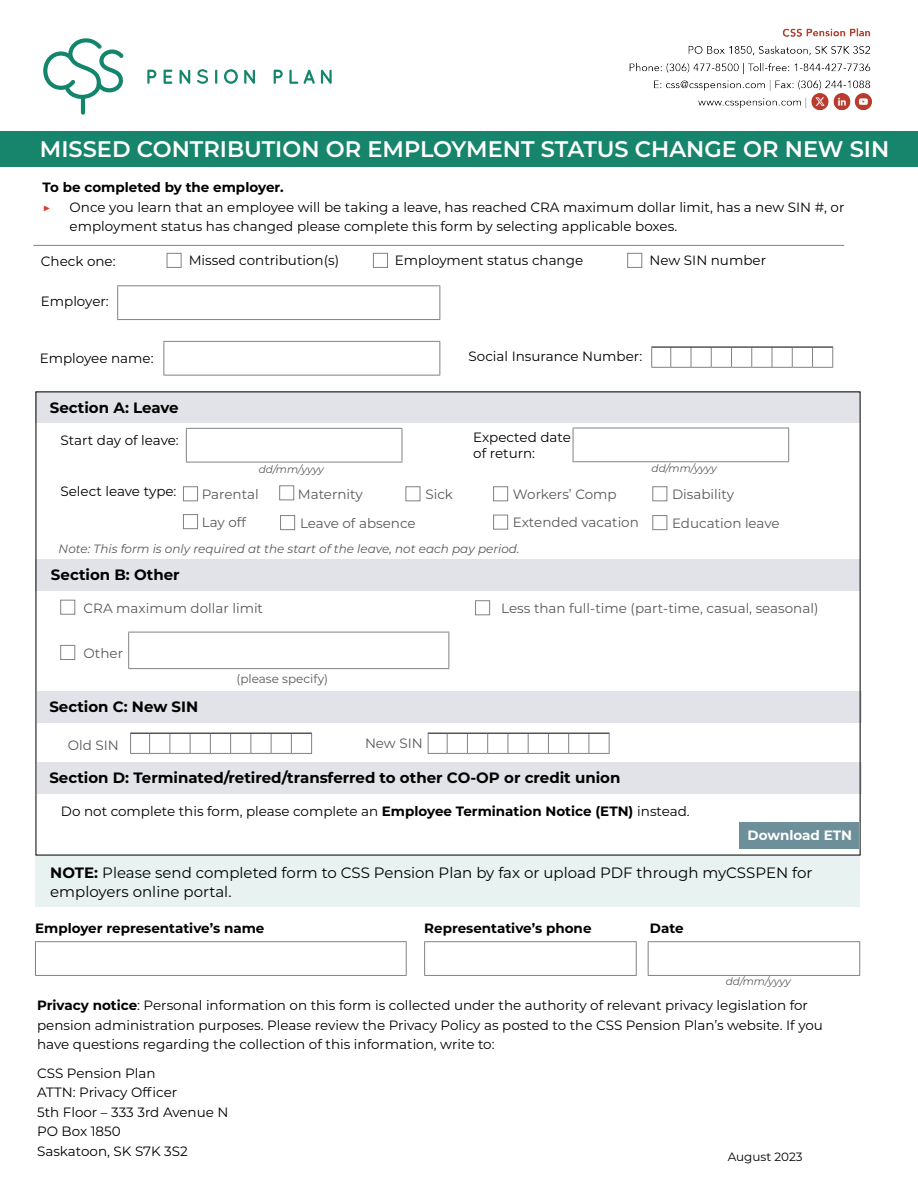
<style>
.page{position:relative;width:918px;height:1188px;background:#fff}
.page>*{position:absolute;margin:0;border:0;box-sizing:border-box;transform-origin:0 0}
.t1{font:600 22.5px "Montserrat";color:#fff}
.t2{font:700 15px "Montserrat";color:#000}
.t3{font:15px/19.5px "Montserrat";color:#000}
.t4{font:13.5px/19.5px "Montserrat";color:#000}
.t5{font:13.5px "Montserrat";color:#58595b}
.t6{font:700 13.5px "Montserrat";color:#000}
.t7{font:700 13.5px "Montserrat";color:#fff}
.t8{font:13.5px "Montserrat";color:#db3827}
.t9{font:italic 12px "Montserrat";color:#58595b}
.t10{font:12px "Montserrat";color:#58595b}
.t11{font:12px "Montserrat";color:#000}
.t12{font:italic 10.5px "Montserrat";letter-spacing:-.005em;color:#58595b}
.s1{font-weight:700}
</style>
<div class="page">
<div style="left:37px;top:691px;width:825px;height:31px;background:#e1e3e8"></div>
<div style="left:36px;top:559px;width:824px;height:32px;background:#e1e3e8"></div>
<div style="left:37px;top:762px;width:825px;height:32px;background:#e1e3e8"></div>
<svg style="left:651px;top:347px;width:182px;height:21px"></svg>
<hr style="left:117px;top:285px;width:323px;height:1px;background:#808285">
<hr style="left:117px;top:286px;width:1px;height:33px;background:#808285">
<hr style="left:440px;top:286px;width:1px;height:33px;background:#808285">
<hr style="left:117px;top:319px;width:323px;height:1px;background:#808285">
<hr style="left:163px;top:341px;width:277px;height:1px;background:#808285">
<hr style="left:163px;top:342px;width:1px;height:33px;background:#808285">
<hr style="left:440px;top:342px;width:1px;height:33px;background:#808285">
<hr style="left:163px;top:375px;width:277px;height:1px;background:#808285">
<div style="left:36px;top:392px;width:824px;height:31px;background:#e1e3e8"></div>
<div style="left:183px;top:487px;width:15px;height:14px;border:1px solid #808285"></div>
<div style="left:279px;top:486px;width:15px;height:14px;border:1px solid #808285"></div>
<div style="left:406px;top:487px;width:14px;height:14px;border:1px solid #808285"></div>
<div style="left:493px;top:487px;width:15px;height:14px;border:1px solid #808285"></div>
<div style="left:653px;top:487px;width:14px;height:14px;border:1px solid #808285"></div>
<div style="left:183px;top:514px;width:15px;height:15px;border:1px solid #808285"></div>
<div style="left:280px;top:515px;width:15px;height:15px;border:1px solid #808285"></div>
<div style="left:493px;top:515px;width:15px;height:14px;border:1px solid #808285"></div>
<div style="left:653px;top:515px;width:14px;height:15px;border:1px solid #808285"></div>
<hr style="left:33px;top:245px;width:811px;height:1px;background:#808285">
<div style="left:167px;top:253px;width:14px;height:15px;border:1px solid #808285"></div>
<div style="left:373px;top:253px;width:15px;height:15px;border:1px solid #808285"></div>
<hr style="left:186px;top:428px;width:216px;height:1px;background:#808285">
<hr style="left:186px;top:429px;width:1px;height:33px;background:#808285">
<hr style="left:402px;top:429px;width:1px;height:33px;background:#808285">
<hr style="left:186px;top:462px;width:216px;height:1px;background:#808285">
<hr style="left:573px;top:428px;width:216px;height:1px;background:#808285">
<hr style="left:573px;top:428px;width:1px;height:33px;background:#808285">
<hr style="left:788px;top:428px;width:1px;height:33px;background:#808285">
<hr style="left:573px;top:461px;width:216px;height:1px;background:#808285">
<div style="left:61px;top:600px;width:14px;height:14px;border:1px solid #808285"></div>
<div style="left:475px;top:601px;width:15px;height:14px;border:1px solid #808285"></div>
<div style="left:61px;top:645px;width:14px;height:15px;border:1px solid #808285"></div>
<hr style="left:128px;top:632px;width:321px;height:1px;background:#808285">
<hr style="left:128px;top:632px;width:1px;height:36px;background:#808285">
<hr style="left:449px;top:632px;width:1px;height:36px;background:#808285">
<hr style="left:128px;top:668px;width:321px;height:1px;background:#808285">
<div style="left:35px;top:855px;width:825px;height:52px;background:#e8f3f1"></div>
<hr style="left:424px;top:941px;width:213px;height:1px;background:#808285">
<hr style="left:424px;top:942px;width:1px;height:33px;background:#808285">
<hr style="left:636px;top:942px;width:1px;height:33px;background:#808285">
<hr style="left:424px;top:975px;width:213px;height:1px;background:#808285">
<hr style="left:648px;top:941px;width:212px;height:1px;background:#808285">
<hr style="left:648px;top:942px;width:1px;height:33px;background:#808285">
<hr style="left:859px;top:942px;width:1px;height:33px;background:#808285">
<hr style="left:648px;top:975px;width:212px;height:1px;background:#808285">
<div style="left:739px;top:822px;width:120px;height:27px;background:#6d8f9a"></div>
<div style="left:628px;top:253px;width:14px;height:15px;border:1px solid #808285"></div>
<svg style="left:130px;top:733px;width:182px;height:21px"></svg>
<svg style="left:428px;top:733px;width:182px;height:21px"></svg>
<hr style="left:35px;top:941px;width:372px;height:1px;background:#808285">
<hr style="left:35px;top:942px;width:1px;height:33px;background:#808285">
<hr style="left:406px;top:942px;width:1px;height:33px;background:#808285">
<hr style="left:35px;top:975px;width:372px;height:1px;background:#808285">
<div style="left:0;top:131px;width:917px;height:35px;background:#16856b"></div>
<svg style="left:43px;top:38px;width:81px;height:61px"></svg>
<hr style="left:81px;top:95px;width:4px;height:20px;background:#13856b;border-radius:2px">
<svg style="left:147px;top:70px;width:9px;height:14px"></svg>
<svg style="left:164px;top:70px;width:8px;height:14px"></svg>
<svg style="left:180px;top:70px;width:10px;height:14px"></svg>
<svg style="left:197px;top:69px;width:11px;height:15px"></svg>
<svg style="left:215px;top:70px;width:2px;height:14px"></svg>
<svg style="left:224px;top:69px;width:14px;height:15px"></svg>
<svg style="left:244px;top:70px;width:11px;height:14px"></svg>
<svg style="left:274px;top:70px;width:9px;height:14px"></svg>
<svg style="left:289px;top:70px;width:26px;height:14px"></svg>
<svg style="left:321px;top:70px;width:11px;height:14px"></svg>
<img style="left:629px;top:28px;width:243px;height:83px">
<h1 class="t1" style="left:40px;top:134px;width:851px">MISSED CONTRIBUTION OR EMPLOYMENT STATUS CHANGE OR NEW SIN</h1>
<p class="t6" style="left:43px;top:178px;width:243px">To be completed by the employer.</p>
<p class="t8" style="left:43px;top:198px;width:10px">▶</p>
<p class="t4" style="left:70px;top:197px;width:776px">Once you learn that an employee will be taking a leave, has reached CRA maximum dollar limit, has a new SIN #, or employment status has changed please complete this form by selecting applicable boxes.</p>
<p class="t4" style="left:41px;top:251px;width:76px">Check one:</p>
<p class="t4" style="left:189px;top:250px;width:152px">Missed contribution(s)</p>
<p class="t4" style="left:395px;top:250px;width:190px">Employment status change</p>
<p class="t4" style="left:41px;top:291px;width:69px">Employer:</p>
<p class="t4" style="left:650px;top:250px;width:118px">New SIN number</p>
<p class="t4" style="left:469px;top:346px;width:175px">Social Insurance Number:</p>
<p class="t4" style="left:40px;top:348px;width:115px">Employee name:</p>
<p class="t2" style="left:50px;top:397px;width:130px">Section A: Leave</p>
<p class="t4" style="left:61px;top:430px;width:120px">Start day of leave:</p>
<p class="t4" style="left:473px;top:429px;width:99px;line-height:16.2px">Expected date of return:</p>
<p class="t4" style="left:61px;top:481px;width:117px">Select leave type:</p>
<p class="t5" style="left:202px;top:485px;width:59px">Parental</p>
<p class="t5" style="left:298px;top:485px;width:66px">Maternity</p>
<p class="t5" style="left:425px;top:485px;width:29px">Sick</p>
<p class="t5" style="left:513px;top:485px;width:105px">Workers’ Comp</p>
<p class="t5" style="left:672px;top:485px;width:64px">Disability</p>
<p class="t5" style="left:202px;top:513px;width:46px">Lay off</p>
<p class="t5" style="left:300px;top:514px;width:117px">Leave of absence</p>
<p class="t5" style="left:513px;top:513px;width:127px">Extended vacation</p>
<p class="t5" style="left:672px;top:514px;width:109px">Education leave</p>
<p class="t12" style="left:259px;top:462px;width:67px">dd/mm/yyyy</p>
<p class="t12" style="left:652px;top:462px;width:67px">dd/mm/yyyy</p>
<p class="t9" style="left:59px;top:541px;width:462px">Note: This form is only required at the start of the leave, not each pay period.</p>
<p class="t2" style="left:51px;top:564px;width:130px">Section B: Other</p>
<p class="t5" style="left:84px;top:599px;width:181px">CRA maximum dollar limit</p>
<p class="t5" style="left:501px;top:599px;width:319px">Less than full-time (part-time, casual, seasonal)</p>
<p class="t5" style="left:84px;top:644px;width:41px">Other</p>
<p class="t10" style="left:237px;top:670px;width:93px">(please specify)</p>
<p class="t2" style="left:49px;top:696px;width:150px">Section C: New SIN</p>
<p class="t5" style="left:68px;top:736px;width:53px">Old SIN</p>
<p class="t5" style="left:365px;top:734px;width:59px">New SIN</p>
<p class="t2" style="left:49px;top:767px;width:573px">Section D: Terminated/retired/transferred to other CO-OP or credit union</p>
<p class="t4" style="left:61px;top:800px;width:630px">Do not complete this form, please complete an <span class="s1">Employee Termination Notice (ETN)</span> instead.</p>
<p class="t7" style="left:748px;top:825px;width:106px">Download ETN</p>
<p class="t3" style="left:50px;top:862px;width:764px"><span class="s1">NOTE:</span> Please send completed form to CSS Pension Plan by fax or upload PDF through myCSSPEN for employers online portal.</p>
<p class="t6" style="left:35px;top:918px;width:231px">Employer representative’s name</p>
<p class="t6" style="left:424px;top:918px;width:169px">Representative’s phone</p>
<p class="t6" style="left:650px;top:918px;width:35px">Date</p>
<p class="t12" style="left:726px;top:975px;width:67px">dd/mm/yyyy</p>
<p class="t4" style="left:37px;top:995px;width:787px"><span class="s1">Privacy notice</span>: Personal information on this form is collected under the authority of relevant privacy legislation for pension administration purposes. Please review the Privacy Policy as posted to the CSS Pension Plan’s website. If you have questions regarding the collection of this information, write to:</p>
<p class="t4" style="left:37px;top:1063px;width:193px">CSS Pension Plan<br>ATTN: Privacy Officer<br>5th Floor – 333 3rd Avenue N<br>PO Box 1850<br>Saskatoon, SK S7K 3S2</p>
<p class="t11" style="left:728px;top:1148px;width:77px">August 2023</p>
</div>
